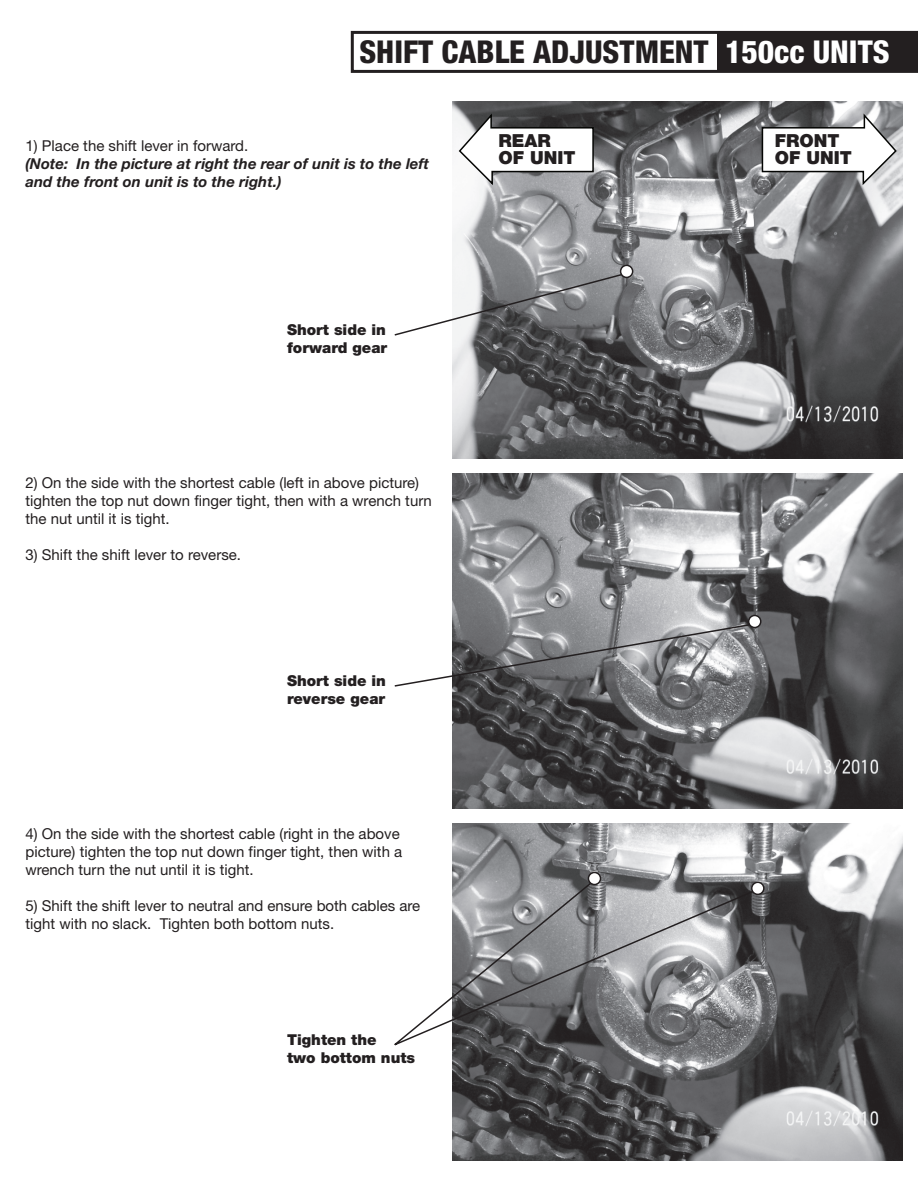
<style>
.page{position:relative;width:918px;height:1188px;background:#fff}
.page>*{position:absolute;margin:0;border:0;box-sizing:border-box;transform-origin:0 0}
.t1{font:800 condensed 31.5px "Helvetica Neue";color:#231f20}
.t2{font:900 18px/16.5px "Helvetica Neue";color:#231f20}
.t3{font:15px/18px "Helvetica Neue";color:#231f20}
.t4{font:italic 700 15px/18px "Helvetica Neue CE";color:#231f20}
.t5{font:900 15px/18px "Helvetica Neue";color:#231f20}
.s1{color:#fff}
</style>
<div class="page">
<svg style="left:351px;top:31px;width:567px;height:42px"></svg>
<div style="left:717px;top:32px;width:201px;height:39px;background:#231f20"></div>
<img style="left:452px;top:102px;width:450px;height:356px">
<img style="left:452px;top:473px;width:450px;height:336px">
<img style="left:452px;top:824px;width:450px;height:337px">
<div style="left:621px;top:265px;width:12px;height:12px;background:#fff;border-radius:50%"></div>
<div style="left:620px;top:265px;width:13px;height:13px;border:2px solid #231f20;border-radius:50%"></div>
<svg style="left:394px;top:273px;width:229px;height:64px"></svg>
<div style="left:749px;top:615px;width:12px;height:13px;background:#fff;border-radius:50%"></div>
<div style="left:748px;top:615px;width:14px;height:13px;border:2px solid #231f20;border-radius:50%"></div>
<svg style="left:394px;top:623px;width:357px;height:65px"></svg>
<div style="left:752px;top:882px;width:12px;height:12px;background:#fff;border-radius:50%"></div>
<div style="left:751px;top:882px;width:14px;height:13px;border:2px solid #231f20;border-radius:50%"></div>
<div style="left:588px;top:872px;width:13px;height:13px;background:#fff;border-radius:50%"></div>
<div style="left:588px;top:872px;width:13px;height:13px;border:2px solid #231f20;border-radius:50%"></div>
<svg style="left:394px;top:881px;width:361px;height:169px"></svg>
<svg style="left:458px;top:111px;width:137px;height:76px"></svg>
<svg style="left:761px;top:111px;width:137px;height:76px"></svg>
<h1 class="t1" style="left:359px;top:33px;width:532px">SHIFT CABLE ADJUSTMENT <span class="s1">150cc UNITS</span></h1>
<p class="t3" style="left:26px;top:136px;width:224px">1) Place the shift lever in forward.</p>
<p class="t4" style="left:26px;top:155px;width:405px">(Note: In the picture at right the rear of unit is to the left and the front on unit is to the right.)</p>
<p class="t5" style="left:287px;top:321px;width:102px">Short side in forward gear</p>
<p class="t3" style="left:26px;top:474px;width:408px">2) On the side with the shortest cable (left in above picture) tighten the top nut down finger tight, then with a wrench turn the nut until it is tight.</p>
<p class="t3" style="left:26px;top:546px;width:217px">3) Shift the shift lever to reverse.</p>
<p class="t5" style="left:287px;top:672px;width:100px">Short side in reverse gear</p>
<p class="t3" style="left:26px;top:825px;width:378px">4) On the side with the shortest cable (right in the above picture) tighten the top nut down finger tight, then with a wrench turn the nut until it is tight.</p>
<p class="t3" style="left:26px;top:897px;width:396px">5) Shift the shift lever to neutral and ensure both cables are tight with no slack. Tighten both bottom nuts.</p>
<p class="t5" style="left:287px;top:1030px;width:130px">Tighten the<br>two bottom nuts</p>
<p class="t2" style="left:498px;top:133px;width:79px">REAR<br>OF UNIT</p>
<p class="t2" style="left:775px;top:133px;width:79px">FRONT<br>OF UNIT</p>
</div>
